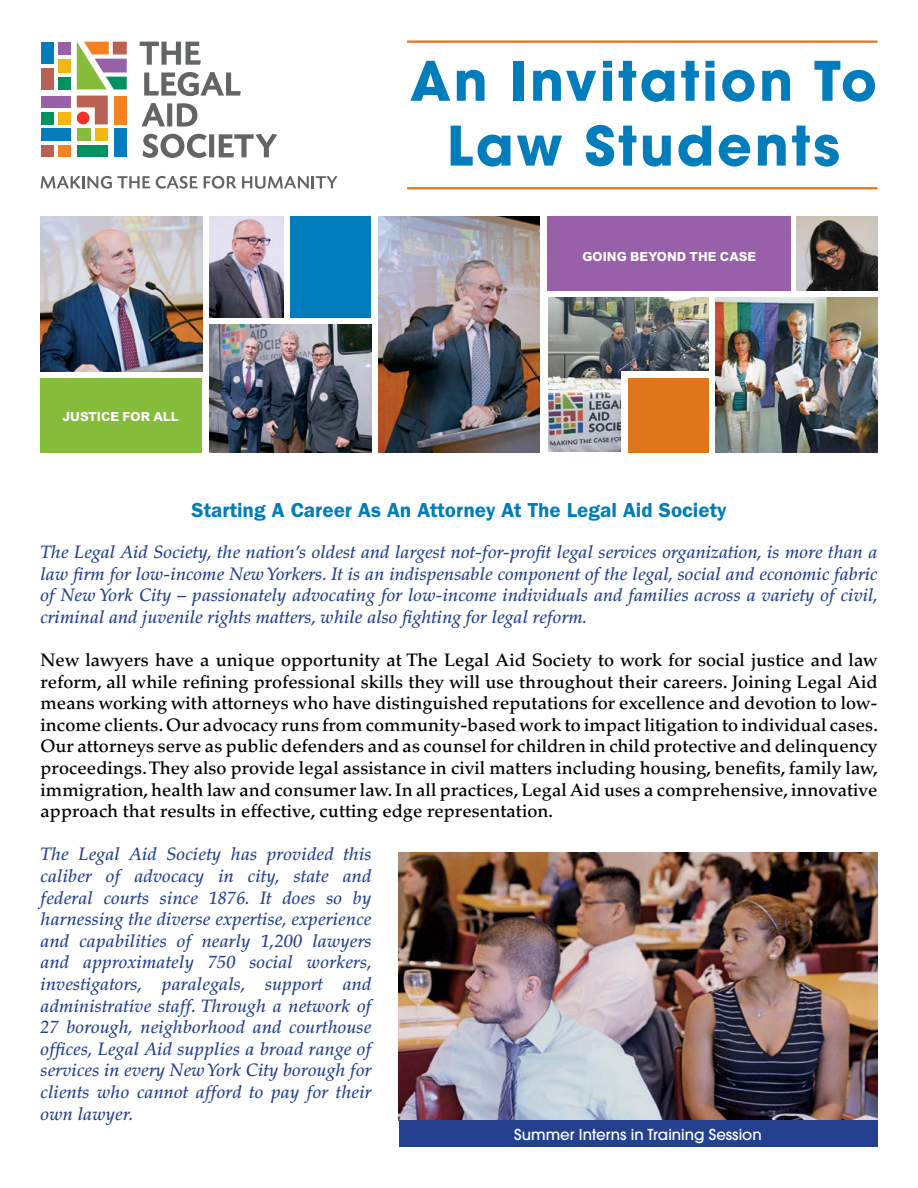
<style>
.page{position:relative;width:918px;height:1188px;background:#fff}
.page>*{position:absolute;margin:0;border:0;box-sizing:border-box;transform-origin:0 0}
.t1{font:700 54px/64.8px "Avant Garde";letter-spacing:.05em;color:#007dba;text-align:center}
.t2{font:700 21px "Franklin Gothic";color:#007dba}
.t3{font:italic 500 18px/21.6px "Palatino";letter-spacing:.005em;color:#25408f;text-align:justify}
.t4{font:500 18px/21.6px "Palatino";letter-spacing:.005em;color:#000;text-align:justify}
.t5{font:500 15px "Avant Garde";color:#fff}
.t6{font:13.5px "Arial Bld";color:#fff}
</style>
<div class="page">
<img style="left:399px;top:853px;width:478px;height:267px">
<svg style="left:41px;top:176px;width:109px;height:13px"></svg>
<svg style="left:156px;top:176px;width:42px;height:13px"></svg>
<svg style="left:204px;top:176px;width:32px;height:13px"></svg>
<svg style="left:242px;top:176px;width:96px;height:13px"></svg>
<div style="left:41px;top:68px;width:13px;height:21px;background:#b96155"></div>
<div style="left:41px;top:42px;width:13px;height:21px;background:#007dba"></div>
<div style="left:58px;top:42px;width:13px;height:12px;background:#9860a8"></div>
<div style="left:95px;top:129px;width:13px;height:12px;background:#f1b80f"></div>
<div style="left:58px;top:59px;width:13px;height:13px;background:#f1b80f"></div>
<div style="left:58px;top:77px;width:13px;height:12px;background:#009360"></div>
<div style="left:77px;top:129px;width:14px;height:12px;background:#85bc3c"></div>
<div style="left:41px;top:96px;width:30px;height:11px;background:#9860a8"></div>
<div style="left:58px;top:112px;width:13px;height:12px;background:#f1b80f"></div>
<svg style="left:77px;top:96px;width:31px;height:28px"></svg>
<div style="left:114px;top:129px;width:13px;height:28px;background:#007dba"></div>
<div style="left:77px;top:146px;width:31px;height:11px;background:#009360"></div>
<div style="left:58px;top:146px;width:13px;height:11px;background:#f58220"></div>
<div style="left:114px;top:96px;width:13px;height:28px;background:#f58220"></div>
<div style="left:41px;top:112px;width:13px;height:12px;background:#009360"></div>
<div style="left:41px;top:129px;width:30px;height:12px;background:#007dba"></div>
<div style="left:41px;top:146px;width:13px;height:11px;background:#b96155"></div>
<div style="left:77px;top:112px;width:13px;height:12px;background:#ee3124;border-radius:50%"></div>
<svg style="left:140px;top:42px;width:137px;height:116px"></svg>
<svg style="left:77px;top:42px;width:50px;height:47px"></svg>
<hr style="left:407px;top:40px;width:471px;height:3px;background:#de761c">
<hr style="left:407px;top:187px;width:471px;height:2px;background:#de761c">
<div style="left:547px;top:216px;width:244px;height:74px;background:#9860a8"></div>
<div style="left:40px;top:378px;width:162px;height:74px;background:#85bc3c"></div>
<img style="left:209px;top:216px;width:75px;height:101px">
<img style="left:209px;top:324px;width:162px;height:128px">
<img style="left:40px;top:216px;width:162px;height:155px">
<img style="left:378px;top:216px;width:162px;height:236px">
<img style="left:548px;top:297px;width:161px;height:155px">
<img style="left:796px;top:216px;width:82px;height:74px">
<img style="left:716px;top:297px;width:162px;height:155px">
<div style="left:290px;top:216px;width:81px;height:101px;background:#007dba"></div>
<div style="left:621px;top:371px;width:88px;height:81px;background:#fff"></div>
<div style="left:628px;top:378px;width:81px;height:74px;background:#de761c"></div>
<div style="left:399px;top:1120px;width:479px;height:28px;background:#25408f"></div>
<h1 class="t1" style="left:410px;top:48px;width:468px">An Invitation To<br>Law Students</h1>
<p class="t6" style="left:63px;top:407px;width:118px">JUSTICE FOR ALL</p>
<p class="t6" style="left:583px;top:247px;width:175px">GOING BEYOND THE CASE</p>
<p class="t2" style="left:192px;top:496px;width:536px">Starting A Career As An Attorney At The Legal Aid Society</p>
<p class="t3" style="left:40px;top:541px;width:839px">The Legal Aid Society, the nation’s oldest and largest not-for-profit legal services organization, is more than a law firm for low-income New Yorkers. It is an indispensable component of the legal, social and economic fabric of New York City – passionately advocating for low-income individuals and families across a variety of civil, criminal and juvenile rights matters, while also fighting for legal reform.</p>
<p class="t4" style="left:40px;top:649px;width:839px">New lawyers have a unique opportunity at The Legal Aid Society to work for social justice and law reform, all while refining professional skills they will use throughout their careers. Joining Legal Aid means working with attorneys who have distinguished reputations for excellence and devotion to low&shy;income clients. Our advocacy runs from community-based work to impact litigation to individual cases.<br>Our attorneys serve as public defenders and as counsel for children in child protective and delinquency proceedings. They also provide legal assistance in civil matters including housing, benefits, family law, immigration, health law and consumer law. In all practices, Legal Aid uses a comprehensive, innovative approach that results in effective, cutting edge representation.</p>
<p class="t3" style="left:40px;top:844px;width:333px">The Legal Aid Society has provided this caliber of advocacy in city, state and federal courts since 1876. It does so by harnessing the diverse expertise, experience and capabilities of nearly 1,200 lawyers and approximately 750 social workers, investigators, paralegals, support and administrative staff. Through a network of 27 borough, neighborhood and courthouse offices, Legal Aid supplies a broad range of services in every New York City borough for clients who cannot afford to pay for their own lawyer.</p>
<p class="t5" style="left:514px;top:1125px;width:249px">Summer Interns in Training Session</p>
</div>
